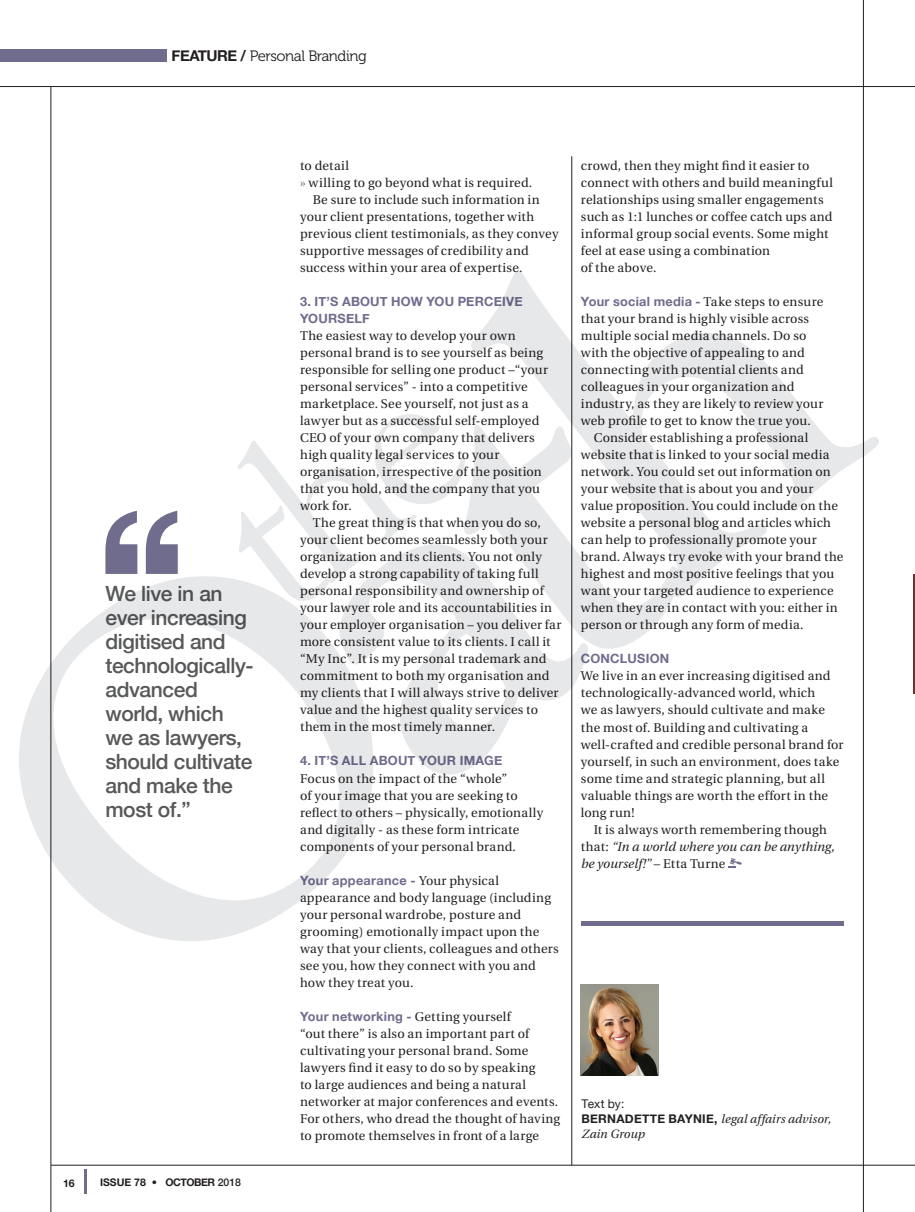
<style>
.page{position:relative;width:915px;height:1212px;background:#fff}
.page>*{position:absolute;margin:0;border:0;box-sizing:border-box;transform-origin:0 0}
.t1{font:500 21px/24px "Helvetica Neue";letter-spacing:-.02em;color:#57585a}
.t2{font:15px "Museo 300";letter-spacing:-.03em;color:#231f20}
.t3{font:700 15px "Helvetica Neue";color:#231f20}
.t4{font:12.75px/17px "Utopia";letter-spacing:.015em;color:#231f20}
.t5{font:700 12.75px/17px "Helvetica Neue";letter-spacing:.015em;color:#6f6c8d}
.t6{font:italic 12px "Utopia";letter-spacing:.01em;color:#231f20}
.t7{font:700 12px "Helvetica Neue";letter-spacing:.015em;color:#231f20}
.t8{font:12px "Helvetica Neue";color:#231f20}
.t9{font:700 10.5px "Helvetica Neue";letter-spacing:-.04em;color:#231f20}
.t10{font:700 10.5px "Helvetica Neue";letter-spacing:-.02em;color:#231f20}
.s1{font-family:"Helvetica Neue";font-weight:700}
.s2{font-family:"Avenir";font-weight:900}
.s3{font-weight:500}
.s4{color:#6f6c8d}
.s5{font-family:"Utopia";font-weight:400;color:#231f20}
.s6{font-family:"Helvetica Neue";font-weight:700;color:#6f6c8d}
.s7{font-style:italic}
.s8{font-family:"Helvetica Neue";font-weight:700;font-style:normal}
</style>
<div class="page">
<hr style="left:84px;top:1170px;width:3px;height:24px;background:#6f6c8d">
<hr style="left:51px;top:1165px;width:863px;height:1px;background:#231f20">
<hr style="left:51px;top:86px;width:1px;height:1126px;background:#231f20">
<hr style="left:0;top:86px;width:914px;height:1px;background:#231f20">
<hr style="left:862px;top:0;width:1px;height:1212px;background:#231f20">
<svg style="left:728px;top:858px;width:13px;height:9px"></svg>
<hr style="left:571px;top:156px;width:1px;height:1009px;background:#231f20">
<div style="left:0;top:49px;width:166px;height:13px;background:#6f6c8d"></div>
<svg style="left:105px;top:511px;width:32px;height:62px"></svg>
<svg style="left:146px;top:511px;width:32px;height:62px"></svg>
<img style="left:580px;top:985px;width:78px;height:91px">
<hr style="left:581px;top:922px;width:262px;height:4px;background:#6f6c8d">
<hr style="left:913px;top:575px;width:1px;height:119px;background:#663233">
<svg style="left:19px;top:573px;width:354px;height:372px"></svg>
<svg style="left:338px;top:604px;width:250px;height:172px"></svg>
<svg style="left:463px;top:502px;width:210px;height:148px;fill:#e6e8e9"></svg>
<svg style="left:470px;top:270px;width:409px;height:328px"></svg>
<svg style="left:237px;top:414px;width:228px;height:190px"></svg>
<p class="t3" style="left:171px;top:44px;width:37px">Feature</p>
<p class="t2" style="left:240px;top:48px;width:127px"><span class="s1">/</span> Personal Branding</p>
<h1 class="t1" style="left:105px;top:579px;width:150px">We live in an ever increasing digitised and technologically&shy;advanced world, which we as lawyers, should cultivate and make the most of.”</h1>
<p class="t10" style="left:63px;top:1175px;width:13px">16</p>
<p class="t9" style="left:100px;top:1174px;width:142px">ISSUE 78 <span class="s2">•</span> OCTOBER <span class="s3">2018</span></p>
<p class="t4" style="left:300px;top:157px;width:51px">to detail</p>
<p class="t4" style="left:300px;top:175px;width:234px"><span class="s4">»</span> willing to go beyond what is required.</p>
<p class="t4" style="left:313px;top:192px;width:228px">Be sure to include such information in</p>
<p class="t4" style="left:300px;top:209px;width:236px">your client presentations, together with</p>
<p class="t4" style="left:300px;top:226px;width:260px">previous client testimonials, as they convey</p>
<p class="t4" style="left:300px;top:243px;width:230px">supportive messages of credibility and</p>
<p class="t4" style="left:300px;top:260px;width:224px">success within your area of expertise.</p>
<p class="t5" style="left:300px;top:293px;width:224px">3. IT’S ABOUT HOW YOU PERCEIVE<br>YOURSELF</p>
<p class="t4" style="left:300px;top:328px;width:249px">The easiest way to develop your own personal brand is to see yourself as being responsible for selling one product –“your personal services” - into a competitive marketplace. See yourself, not just as a lawyer but as a successful self-employed CEO of your own company that delivers high quality legal services to your organisation, irrespective of the position that you hold, and the company that you work for.</p>
<p class="t4" style="left:300px;top:515px;width:263px;text-indent:13px">The great thing is that when you do so, your client becomes seamlessly both your organization and its clients. You not only develop a strong capability of taking full personal responsibility and ownership of your lawyer role and its accountabilities in your employer organisation – you deliver far more consistent value to its clients. I call it “My Inc”. It is my personal trademark and commitment to both my organisation and my clients that I will always strive to deliver value and the highest quality services to them in the most timely manner.</p>
<p class="t5" style="left:300px;top:753px;width:204px">4. IT’S ALL ABOUT YOUR IMAGE</p>
<p class="t4" style="left:300px;top:770px;width:244px">Focus on the impact of the “whole”<br>of your image that you are seeking to reflect to others – physically, emotionally and digitally - as these form intricate components of your personal brand.</p>
<p class="t5" style="left:300px;top:872px;width:200px">Your appearance - <span class="s5">Your physical</span></p>
<p class="t4" style="left:300px;top:889px;width:260px">appearance and body language (including your personal wardrobe, posture and grooming) emotionally impact upon the way that your clients, colleagues and others see you, how they connect with you and how they treat you.</p>
<p class="t5" style="left:300px;top:1008px;width:212px">Your networking - <span class="s5">Getting yourself</span></p>
<p class="t4" style="left:300px;top:1025px;width:261px">“out there” is also an important part of cultivating your personal brand. Some lawyers find it easy to do so by speaking<br>to large audiences and being a natural networker at major conferences and events.<br>For others, who dread the thought of having to promote themselves in front of a large</p>
<p class="t4" style="left:580px;top:158px;width:254px">crowd, then they might find it easier to connect with others and build meaningful relationships using smaller engagements such as 1:1 lunches or coffee catch ups and informal group social events. Some might feel at ease using a combination<br>of the above.</p>
<p class="t4" style="left:580px;top:294px;width:244px"><span class="s6">Your social media -</span> Take steps to ensure</p>
<p class="t4" style="left:580px;top:311px;width:230px">that your brand is highly visible across</p>
<p class="t4" style="left:580px;top:328px;width:227px">multiple social media channels. Do so</p>
<p class="t4" style="left:580px;top:345px;width:225px">with the objective of appealing to and</p>
<p class="t4" style="left:580px;top:362px;width:224px">connecting with potential clients and</p>
<p class="t4" style="left:580px;top:379px;width:215px">colleagues in your organization and</p>
<p class="t4" style="left:580px;top:396px;width:244px">industry, as they are likely to review your</p>
<p class="t4" style="left:580px;top:413px;width:231px">web profile to get to know the true you.</p>
<p class="t4" style="left:593px;top:430px;width:216px">Consider establishing a professional</p>
<p class="t4" style="left:580px;top:447px;width:250px">website that is linked to your social media</p>
<p class="t4" style="left:580px;top:464px;width:251px">network. You could set out information on</p>
<p class="t4" style="left:580px;top:481px;width:234px">your website that is about you and your</p>
<p class="t4" style="left:580px;top:498px;width:258px">value proposition. You could include on the</p>
<p class="t4" style="left:580px;top:515px;width:251px">website a personal blog and articles which</p>
<p class="t4" style="left:580px;top:532px;width:237px">can help to professionally promote your</p>
<p class="t4" style="left:580px;top:549px;width:264px">brand. Always try evoke with your brand the</p>
<p class="t4" style="left:580px;top:566px;width:255px">highest and most positive feelings that you</p>
<p class="t4" style="left:580px;top:583px;width:254px">want your targeted audience to experience</p>
<p class="t4" style="left:580px;top:600px;width:258px">when they are in contact with you: either in</p>
<p class="t4" style="left:580px;top:617px;width:224px">person or through any form of media.</p>
<p class="t5" style="left:580px;top:651px;width:90px">CONCLUSION</p>
<p class="t4" style="left:580px;top:668px;width:264px">We live in an ever increasing digitised and technologically-advanced world, which<br>we as lawyers, should cultivate and make the most of. Building and cultivating a well-crafted and credible personal brand for yourself, in such an environment, does take some time and strategic planning, but all valuable things are worth the effort in the long run!</p>
<p class="t4" style="left:580px;top:821px;width:255px;text-indent:13px">It is always worth remembering though that: <span class="s7">“In a world where you can be anything, be yourself!”</span> – Etta Turne</p>
<p class="t8" style="left:581px;top:1094px;width:44px">Text by:</p>
<p class="t7" style="left:581px;top:1109px;width:18px">Bern</p>
<p class="t7" style="left:616px;top:1109px;width:18px">adette</p>
<p class="t7" style="left:668px;top:1109px;width:25px">Baynie</p>
<p class="t6" style="left:714px;top:1112px;width:118px"><span class="s8">,</span> legal affairs advisor,</p>
<p class="t6" style="left:581px;top:1127px;width:64px">Zain Group</p>
</div>
